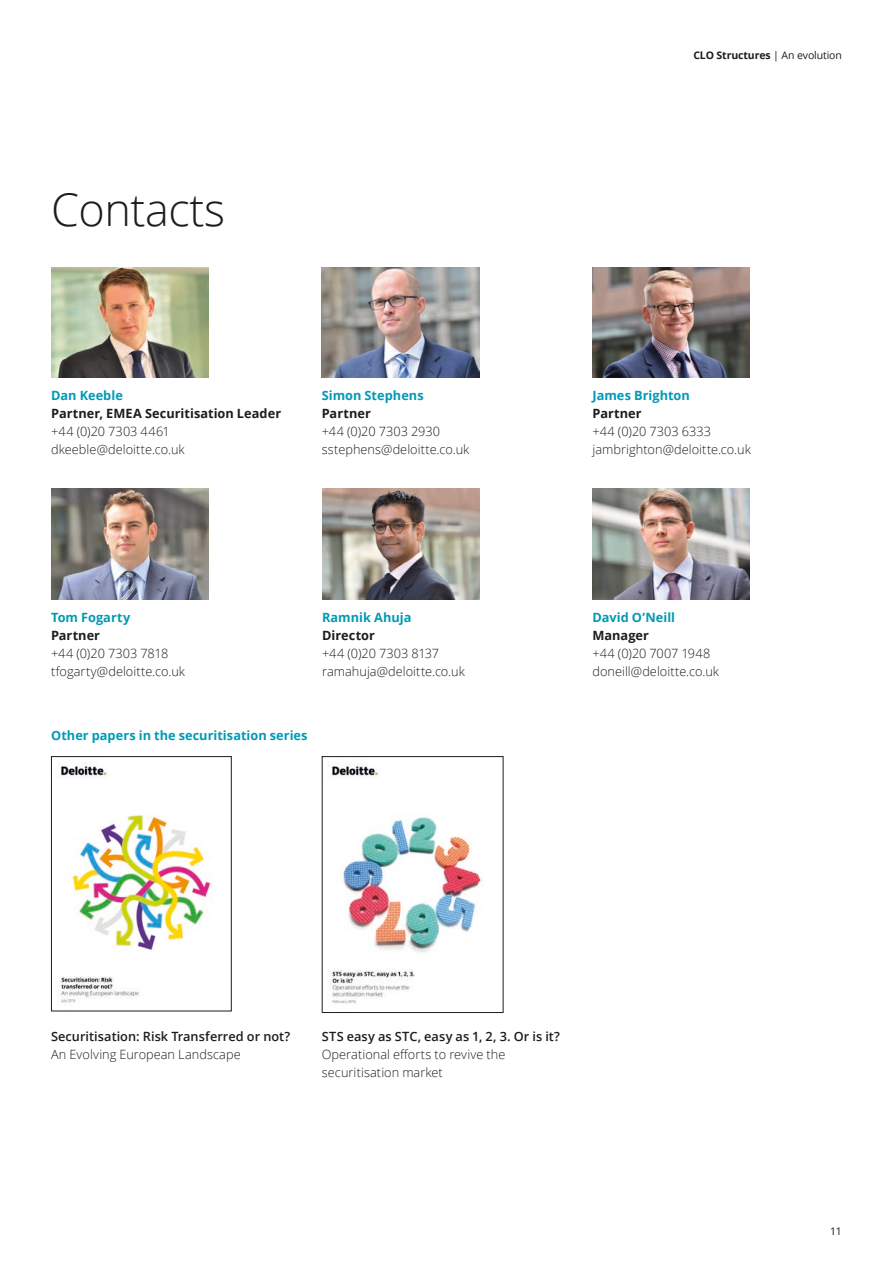
<style>
.page{position:relative;width:893px;height:1263px;background:#fff}
.page>*{position:absolute;margin:0;border:0;box-sizing:border-box;transform-origin:0 0}
.Story_heading_light{font:300 45px "Open Sans";letter-spacing:-.01em;color:#1d1d1b}
.Body_copy__8_5_12pt{font:300 12.75px/18px "Open Sans";letter-spacing:.005em;color:#1d1d1b}
.Body_copy__8_5_12pt-2{font:700 12.75px "Open Sans";color:#009ab4}
.Body_copy__8_5_12pt-3{font:700 12.75px "Open Sans";letter-spacing:.005em;color:#1d1d1b}
.Subhead_A__8_5_12pt{font:600 12.75px/18px "Open Sans";letter-spacing:.005em;color:#1d1d1b}
.Subhead_A__8_5_12pt-2{font:700 12.75px "Open Sans";letter-spacing:.005em;color:#009ab4}
.t1{font:700 10.5px "Open Sans";letter-spacing:-.01em;color:#1d1d1b}
.t2{font:10.5px "Open Sans";color:#1d1d1b}
.s1{font-weight:400}
.s2{font-weight:300}
.s3{font-weight:600}
</style>
<div class="page">
<img style="left:51px;top:267px;width:158px;height:111px">
<img style="left:322px;top:267px;width:157px;height:111px">
<img style="left:51px;top:489px;width:157px;height:110px">
<img style="left:592px;top:267px;width:158px;height:111px">
<img style="left:322px;top:489px;width:157px;height:110px">
<img style="left:592px;top:489px;width:158px;height:110px">
<img style="left:61px;top:765px;width:150px;height:238px">
<div style="left:51px;top:756px;width:181px;height:255px;border:1px solid #1d1d1b"></div>
<img style="left:330px;top:765px;width:153px;height:239px">
<div style="left:322px;top:756px;width:182px;height:257px;border:1px solid #1d1d1b"></div>
<p class="Story_heading_light" style="left:51px;top:179px;width:176px">Contacts</p>
<p class="Body_copy__8_5_12pt-2" style="left:51px;top:386px;width:73px">Dan Keeble</p>
<p class="Body_copy__8_5_12pt-3" style="left:51px;top:404px;width:231px">Partner, EMEA Securitisation Leader</p>
<p class="Body_copy__8_5_12pt" style="left:51px;top:422px;width:120px">+44 (0)20 7303 4461</p>
<p class="Body_copy__8_5_12pt" style="left:51px;top:440px;width:135px">dkeeble@deloitte.co.uk</p>
<p class="Body_copy__8_5_12pt-2" style="left:322px;top:386px;width:104px">Simon Stephens</p>
<p class="Body_copy__8_5_12pt-3" style="left:322px;top:404px;width:51px">Partner</p>
<p class="Body_copy__8_5_12pt" style="left:322px;top:422px;width:120px">+44 (0)20 7303 2930</p>
<p class="Body_copy__8_5_12pt" style="left:322px;top:440px;width:149px">sstephens@deloitte.co.uk</p>
<p class="Body_copy__8_5_12pt-2" style="left:51px;top:608px;width:81px">Tom Fogarty</p>
<p class="Body_copy__8_5_12pt-3" style="left:51px;top:626px;width:51px">Partner</p>
<p class="Body_copy__8_5_12pt" style="left:51px;top:644px;width:119px">+44 (0)20 7303 7818</p>
<p class="Body_copy__8_5_12pt" style="left:51px;top:662px;width:136px">tfogarty@deloitte.co.uk</p>
<p class="Body_copy__8_5_12pt-2" style="left:322px;top:608px;width:91px">Ramnik Ahuja</p>
<p class="Body_copy__8_5_12pt-3" style="left:322px;top:626px;width:54px">Director</p>
<p class="Body_copy__8_5_12pt" style="left:322px;top:644px;width:119px">+44 (0)20 7303 8137</p>
<p class="Body_copy__8_5_12pt" style="left:322px;top:662px;width:144px">ramahuja@deloitte.co.uk</p>
<p class="Subhead_A__8_5_12pt-2" style="left:51px;top:726px;width:258px">Other papers in the securitisation series</p>
<p class="t1" style="left:693px;top:48px;width:150px">CLO Structures <span class="s1">| An evolution</span></p>
<p class="Body_copy__8_5_12pt-2" style="left:592px;top:386px;width:99px">James Brighton</p>
<p class="Body_copy__8_5_12pt-3" style="left:592px;top:404px;width:51px">Partner</p>
<p class="Body_copy__8_5_12pt" style="left:592px;top:422px;width:120px">+44 (0)20 7303 6333</p>
<p class="Body_copy__8_5_12pt" style="left:592px;top:440px;width:160px">jambrighton@deloitte.co.uk</p>
<p class="Body_copy__8_5_12pt-2" style="left:592px;top:608px;width:84px">David O’Neill</p>
<p class="Body_copy__8_5_12pt-3" style="left:592px;top:626px;width:58px">Manager</p>
<p class="Body_copy__8_5_12pt" style="left:592px;top:644px;width:119px">+44 (0)20 7007 1948</p>
<p class="Body_copy__8_5_12pt" style="left:592px;top:662px;width:128px">doneill@deloitte.co.uk</p>
<p class="Subhead_A__8_5_12pt" style="left:51px;top:1027px;width:241px">Securitisation: Risk Transferred or not?<br><span class="s2">An Evolving European Landscape</span></p>
<p class="Body_copy__8_5_12pt" style="left:322px;top:1027px;width:240px"><span class="s3">STS easy as STC, easy as 1, 2, 3. Or is it?<br></span>Operational efforts to revive the securitisation market</p>
<p class="t2" style="left:830px;top:1224px;width:13px">11</p>
</div>
